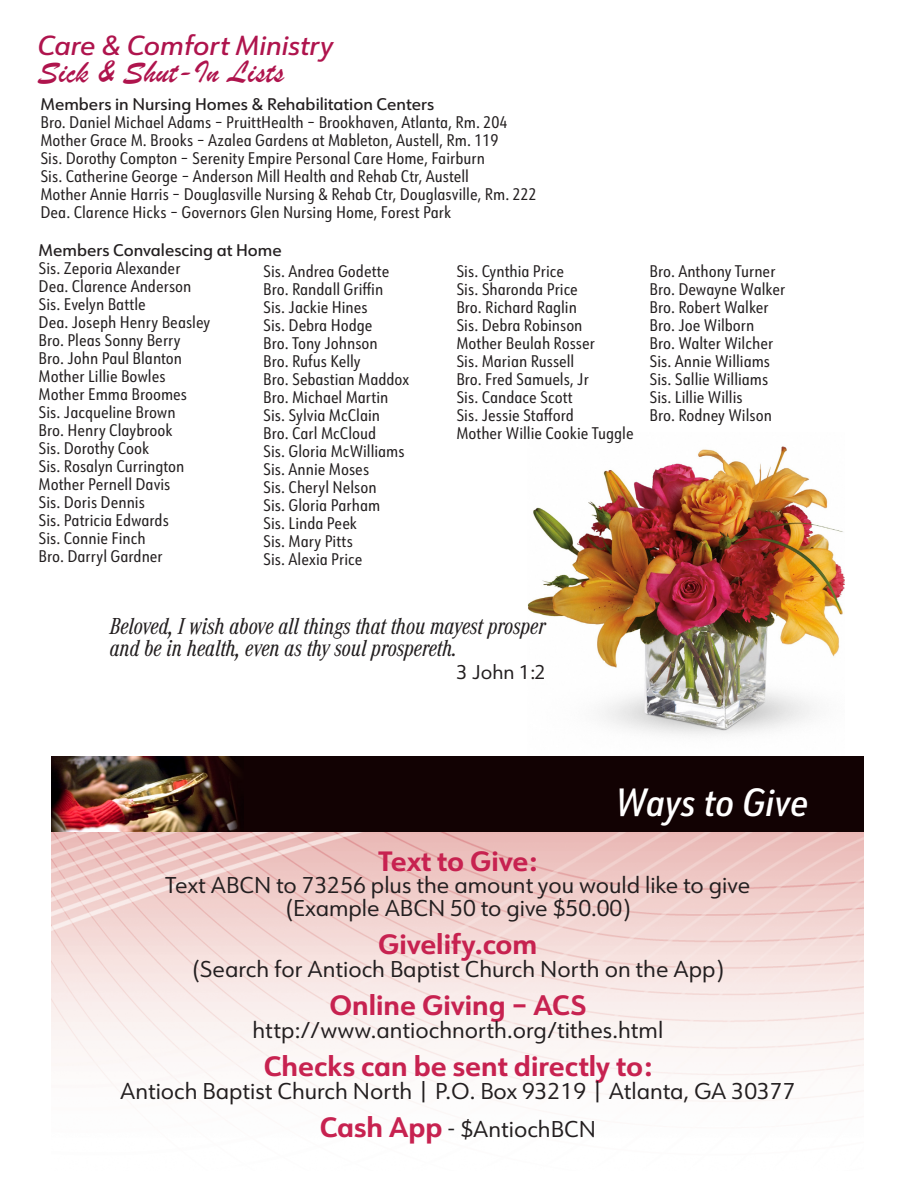
<style>
.page{position:relative;width:919px;height:1188px;background:#fff}
.page>*{position:absolute;margin:0;border:0;box-sizing:border-box;transform-origin:0 0}
.t1{font:italic 500 38.55px "URW Form Cond";letter-spacing:-.005em;color:#fff}
.t2{font:33px "Brush Script";color:#af144d}
.t3{font:700 27.3px "URW Form";color:#c72250}
.t4{font:italic 500 27px "URW Form";color:#af144d}
.t5{font:italic 24px/22.5px "Corporate A Cond Pro";color:#231f20}
.t6{font:22.35px "URW Form";color:#231f20}
.t7{font:19.5px "URW Form";color:#231f20}
.t8{font:16.5px "URW Form Cond";color:#231f20}
.t9{font:500 16.5px "URW Form";color:#231f20}
.s1{font-weight:700;font-size:27.3px;color:#c72250}
</style>
<div class="page">
<img style="left:527px;top:446px;width:317px;height:311px">
<img style="left:52px;top:831px;width:811px;height:278px">
<img style="left:52px;top:757px;width:811px;height:74px">
<p class="t4" style="left:37px;top:27px;width:297px">Care &amp; Comfort Ministry</p>
<p class="t2" style="left:37px;top:50px;width:248px">Sick &amp; Shut-In Lists</p>
<p class="t9" style="left:40px;top:93px;width:395px">Members in Nursing Homes &amp; Rehabilitation Centers</p>
<p class="t8" style="left:40px;top:111px;width:468px">Bro. Daniel Michael Adams – PruittHealth – Brookhaven, Atlanta, Rm. 204</p>
<p class="t8" style="left:40px;top:129px;width:459px">Mother Grace M. Brooks – Azalea Gardens at Mableton, Austell, Rm. 119</p>
<p class="t8" style="left:40px;top:147px;width:446px">Sis. Dorothy Compton – Serenity Empire Personal Care Home, Fairburn</p>
<p class="t8" style="left:40px;top:165px;width:430px">Sis. Catherine George – Anderson Mill Health and Rehab Ctr, Austell</p>
<p class="t8" style="left:40px;top:183px;width:497px">Mother Annie Harris – Douglasville Nursing &amp; Rehab Ctr, Douglasville, Rm. 222</p>
<p class="t8" style="left:40px;top:201px;width:412px">Dea. Clarence Hicks – Governors Glen Nursing Home, Forest Park</p>
<p class="t9" style="left:39px;top:238px;width:244px">Members Convalescing at Home</p>
<p class="t8" style="left:39px;top:257px;width:143px">Sis. Zeporia Alexander</p>
<p class="t8" style="left:39px;top:275px;width:154px">Dea. Clarence Anderson</p>
<p class="t8" style="left:39px;top:293px;width:109px">Sis. Evelyn Battle</p>
<p class="t8" style="left:39px;top:311px;width:173px">Dea. Joseph Henry Beasley</p>
<p class="t8" style="left:39px;top:329px;width:144px">Bro. Pleas Sonny Berry</p>
<p class="t8" style="left:39px;top:347px;width:145px">Bro. John Paul Blanton</p>
<p class="t8" style="left:39px;top:365px;width:128px">Mother Lillie Bowles</p>
<p class="t8" style="left:39px;top:383px;width:150px">Mother Emma Broomes</p>
<p class="t8" style="left:39px;top:401px;width:138px">Sis. Jacqueline Brown</p>
<p class="t8" style="left:39px;top:419px;width:135px">Bro. Henry Claybrook</p>
<p class="t8" style="left:39px;top:437px;width:112px">Sis. Dorothy Cook</p>
<p class="t8" style="left:39px;top:455px;width:147px">Sis. Rosalyn Currington</p>
<p class="t8" style="left:39px;top:473px;width:133px">Mother Pernell Davis</p>
<p class="t8" style="left:39px;top:491px;width:108px">Sis. Doris Dennis</p>
<p class="t8" style="left:39px;top:509px;width:132px">Sis. Patricia Edwards</p>
<p class="t8" style="left:39px;top:527px;width:108px">Sis. Connie Finch</p>
<p class="t8" style="left:39px;top:545px;width:126px">Bro. Darryl Gardner</p>
<p class="t8" style="left:263px;top:260px;width:127px">Sis. Andrea Godette</p>
<p class="t8" style="left:263px;top:278px;width:121px">Bro. Randall Griffin</p>
<p class="t8" style="left:263px;top:296px;width:106px">Sis. Jackie Hines</p>
<p class="t8" style="left:263px;top:314px;width:111px">Sis. Debra Hodge</p>
<p class="t8" style="left:263px;top:332px;width:116px">Bro. Tony Johnson</p>
<p class="t8" style="left:263px;top:350px;width:99px">Bro. Rufus Kelly</p>
<p class="t8" style="left:263px;top:368px;width:147px">Bro. Sebastian Maddox</p>
<p class="t8" style="left:263px;top:386px;width:127px">Bro. Michael Martin</p>
<p class="t8" style="left:263px;top:404px;width:118px">Sis. Sylvia McClain</p>
<p class="t8" style="left:263px;top:422px;width:114px">Bro. Carl McCloud</p>
<p class="t8" style="left:263px;top:440px;width:143px">Sis. Gloria McWilliams</p>
<p class="t8" style="left:263px;top:458px;width:107px">Sis. Annie Moses</p>
<p class="t8" style="left:263px;top:476px;width:115px">Sis. Cheryl Nelson</p>
<p class="t8" style="left:263px;top:494px;width:118px">Sis. Gloria Parham</p>
<p class="t8" style="left:263px;top:512px;width:95px">Sis. Linda Peek</p>
<p class="t8" style="left:263px;top:530px;width:91px">Sis. Mary Pitts</p>
<p class="t8" style="left:263px;top:548px;width:101px">Sis. Alexia Price</p>
<p class="t8" style="left:456px;top:260px;width:109px">Sis. Cynthia Price</p>
<p class="t8" style="left:456px;top:278px;width:123px">Sis. Sharonda Price</p>
<p class="t8" style="left:456px;top:296px;width:122px">Bro. Richard Raglin</p>
<p class="t8" style="left:456px;top:314px;width:127px">Sis. Debra Robinson</p>
<p class="t8" style="left:456px;top:332px;width:140px">Mother Beulah Rosser</p>
<p class="t8" style="left:456px;top:350px;width:119px">Sis. Marian Russell</p>
<p class="t8" style="left:456px;top:368px;width:134px">Bro. Fred Samuels, Jr</p>
<p class="t8" style="left:456px;top:386px;width:118px">Sis. Candace Scott</p>
<p class="t8" style="left:456px;top:404px;width:119px">Sis. Jessie Stafford</p>
<p class="t8" style="left:456px;top:422px;width:179px">Mother Willie Cookie Tuggle</p>
<p class="t8" style="left:649px;top:260px;width:127px">Bro. Anthony Turner</p>
<p class="t8" style="left:649px;top:278px;width:137px">Bro. Dewayne Walker</p>
<p class="t8" style="left:649px;top:296px;width:121px">Bro. Robert Walker</p>
<p class="t8" style="left:649px;top:314px;width:106px">Bro. Joe Wilborn</p>
<p class="t8" style="left:649px;top:332px;width:125px">Bro. Walter Wilcher</p>
<p class="t8" style="left:649px;top:350px;width:122px">Sis. Annie Williams</p>
<p class="t8" style="left:649px;top:368px;width:120px">Sis. Sallie Williams</p>
<p class="t8" style="left:649px;top:386px;width:94px">Sis. Lillie Willis</p>
<p class="t8" style="left:649px;top:404px;width:124px">Bro. Rodney Wilson</p>
<p class="t5" style="left:109px;top:613px;width:437px">Beloved, I wish above all things that thou mayest prosper and be in health, even as thy soul prospereth.</p>
<p class="t7" style="left:456px;top:659px;width:91px">3 John 1:2</p>
<p class="t1" style="left:614px;top:776px;width:195px">Ways to Give</p>
<p class="t3" style="left:378px;top:842px;width:160px">Text to Give:</p>
<p class="t6" style="left:165px;top:870px;width:586px">Text ABCN to 73256 plus the amount you would like to give</p>
<p class="t6" style="left:285px;top:893px;width:347px">(Example ABCN 50 to give $50.00)</p>
<p class="t3" style="left:378px;top:926px;width:161px">Givelify.com</p>
<p class="t6" style="left:192px;top:954px;width:533px">(Search for Antioch Baptist Church North on the App)</p>
<p class="t3" style="left:329px;top:986px;width:258px">Online Giving – ACS</p>
<p class="t6" style="left:252px;top:1015px;width:412px">http://www.antiochnorth.org/tithes.html</p>
<p class="t3" style="left:264px;top:1047px;width:389px">Checks can be sent directly to:</p>
<p class="t6" style="left:120px;top:1076px;width:676px">Antioch Baptist Church North | P.O. Box 93219 | Atlanta, GA 30377</p>
<p class="t6" style="left:319px;top:1114px;width:278px"><span class="s1">Cash App</span> - $AntiochBCN</p>
</div>
